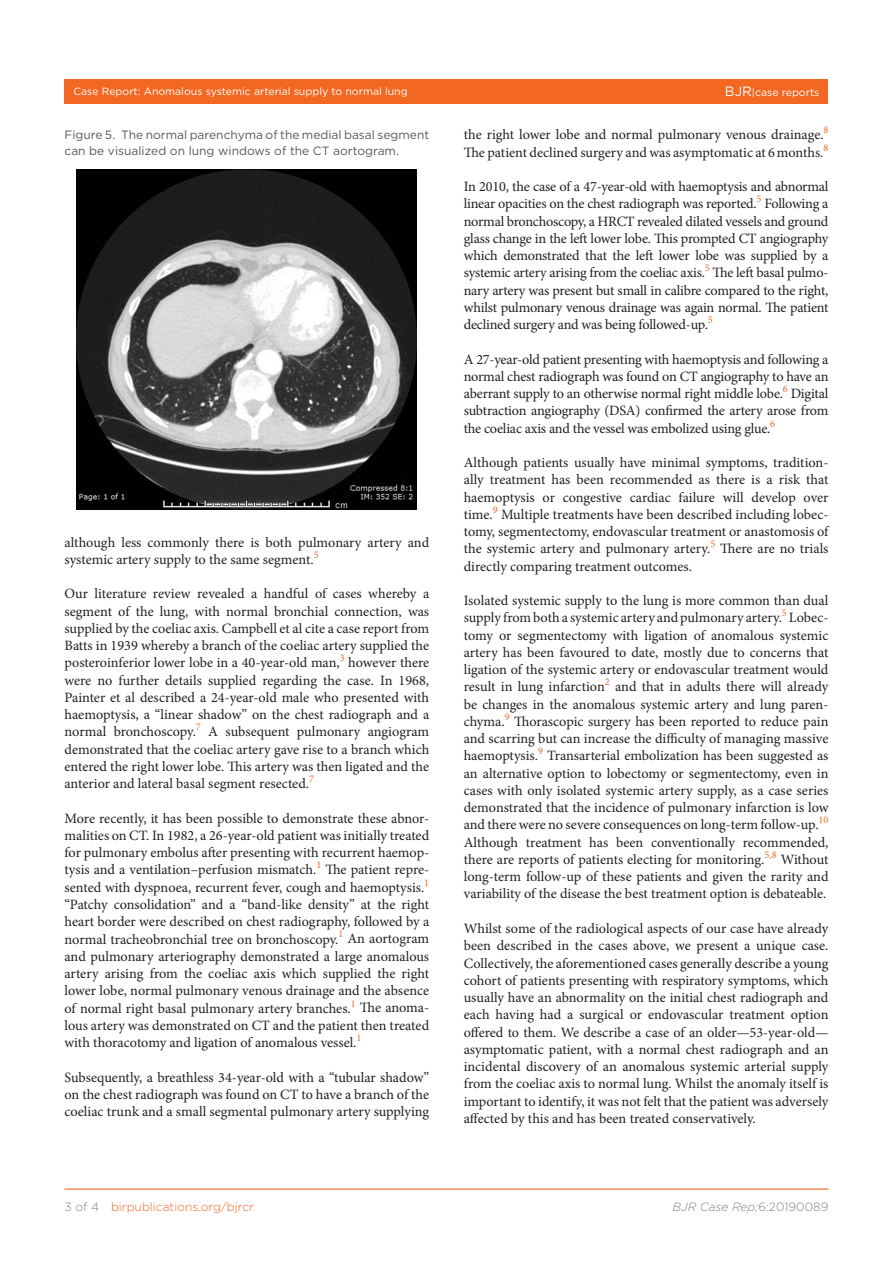
<style>
.page{position:relative;width:893px;height:1263px;background:#fff}
.page>*{position:absolute;margin:0;border:0;box-sizing:border-box;transform-origin:0 0}
.t1{font:14.25px/17.2px "Minion Pro";letter-spacing:-.005em;color:#231f20;text-align:justify}
.t2{font:12px/16.5px "Gotham";color:#57585a}
.t3{font:300 12px "Gotham";color:#f26722}
.t4{font:italic 300 12px "Gotham";color:#808285}
.t5{font:10.5px "Gotham";color:#fff}
.s1{font-size:13.5px}
.s2{color:#808285}
.s3{font-style:normal}
</style>
<div class="page">
<hr style="left:64px;top:1188px;width:764px;height:2px;background:#f26722">
<div style="left:64px;top:79px;width:764px;height:24px;background:#f26722"></div>
<img style="left:77px;top:169px;width:340px;height:340px">
<p class="t5" style="left:73px;top:85px;width:336px">Case Report: Anomalous systemic arterial supply to normal lung</p>
<p class="t5" style="left:725px;top:85px;width:96px"><span class="s1">BJR</span>|case reports</p>
<p class="t2" style="left:64px;top:126px;width:366px">Figure 5. The normal parenchyma of the medial basal segment can be visualized on lung windows of the CT aortogram.</p>
<p class="t1" style="left:64px;top:534px;width:366px">although less commonly there is both pulmonary artery and systemic artery supply to the same segment.<sup>5</sup></p>
<p class="t1" style="left:64px;top:585px;width:366px">Our literature review revealed a handful of cases whereby a segment of the lung, with normal bronchial connection, was supplied by the coeliac axis. Campbell et al cite a case report from Batts in 1939 whereby a branch of the coeliac artery supplied the posteroinferior lower lobe in a 40-year-old man,<sup>3</sup> however there were no further details supplied regarding the case. In 1968, Painter et al described a 24-year-old male who presented with haemoptysis, a “linear shadow” on the chest radiograph and a normal bronchoscopy.<sup>7</sup> A subsequent pulmonary angiogram demonstrated that the coeliac artery gave rise to a branch which entered the right lower lobe. This artery was then ligated and the anterior and lateral basal segment resected.<sup>7</sup></p>
<p class="t1" style="left:64px;top:810px;width:366px">More recently, it has been possible to demonstrate these abnor&shy;malities on CT. In 1982, a 26-year-old patient was initially treated for pulmonary embolus after presenting with recurrent haemop&shy;tysis and a ventilation–perfusion mismatch.<sup>1</sup> The patient repre&shy;sented with dyspnoea, recurrent fever, cough and haemoptysis.<sup>1 </sup>“Patchy consolidation” and a “band-like density” at the right heart border were described on chest radiography, followed by a normal tracheobronchial tree on bronchoscopy.<sup>1</sup> An aortogram and pulmonary arteriography demonstrated a large anomalous artery arising from the coeliac axis which supplied the right lower lobe, normal pulmonary venous drainage and the absence of normal right basal pulmonary artery branches.<sup>1</sup> The anoma&shy;lous artery was demonstrated on CT and the patient then treated with thoracotomy and ligation of anomalous vessel.<sup>1</sup></p>
<p class="t1" style="left:64px;top:1068px;width:366px">Subsequently, a breathless 34-year-old with a “tubular shadow” on the chest radiograph was found on CT to have a branch of the coeliac trunk and a small segmental pulmonary artery supplying</p>
<p class="t1" style="left:464px;top:126px;width:366px">the right lower lobe and normal pulmonary venous drainage.<sup>8<br></sup>The patient declined surgery and was asymptomatic at 6months.<sup>8</sup></p>
<p class="t1" style="left:464px;top:178px;width:366px">In 2010, the case of a 47-year-old with haemoptysis and abnormal linear opacities on the chest radiograph was reported.<sup>5</sup> Following a normal bronchoscopy, a HRCT revealed dilated vessels and ground glass change in the left lower lobe. This prompted CT angiography which demonstrated that the left lower lobe was supplied by a systemic artery arising from the coeliac axis.<sup>5</sup> The left basal pulmo&shy;nary artery was present but small in calibre compared to the right, whilst pulmonary venous drainage was again normal. The patient declined surgery and was being followed-up.<sup>5</sup></p>
<p class="t1" style="left:464px;top:351px;width:366px">A 27-year-old patient presenting with haemoptysis and following a normal chest radiograph was found on CT angiography to have an aberrant supply to an otherwise normal right middle lobe.<sup>6</sup> Digital subtraction angiography (DSA) confirmed the artery arose from the coeliac axis and the vessel was embolized using glue.<sup>6</sup></p>
<p class="t1" style="left:464px;top:454px;width:366px">Although patients usually have minimal symptoms, tradition&shy;ally treatment has been recommended as there is a risk that haemoptysis or congestive cardiac failure will develop over time.<sup>9</sup> Multiple treatments have been described including lobec&shy;tomy, segmentectomy, endovascular treatment or anastomosis of the systemic artery and pulmonary artery.<sup>5</sup> There are no trials directly comparing treatment outcomes.</p>
<p class="t1" style="left:464px;top:592px;width:366px">Isolated systemic supply to the lung is more common than dual supply from both a systemic artery and pulmonary artery.<sup>5</sup> Lobec&shy;tomy or segmentectomy with ligation of anomalous systemic artery has been favoured to date, mostly due to concerns that ligation of the systemic artery or endovascular treatment would result in lung infarction<sup>2</sup> and that in adults there will already be changes in the anomalous systemic artery and lung paren&shy;chyma.<sup>9</sup> Thorascopic surgery has been reported to reduce pain and scarring but can increase the difficulty of managing massive haemoptysis.<sup>9</sup> Transarterial embolization has been suggested as an alternative option to lobectomy or segmentectomy, even in cases with only isolated systemic artery supply, as a case series demonstrated that the incidence of pulmonary infarction is low and there were no severe consequences on long-term follow-up.<sup>10<br></sup>Although treatment has been conventionally recommended, there are reports of patients electing for monitoring.<sup>5,8</sup> Without long-term follow-up of these patients and given the rarity and variability of the disease the best treatment option is debateable.</p>
<p class="t1" style="left:464px;top:920px;width:366px">Whilst some of the radiological aspects of our case have already been described in the cases above, we present a unique case.<br>Collectively, the aforementioned cases generally describe a young cohort of patients presenting with respiratory symptoms, which usually have an abnormality on the initial chest radiograph and each having had a surgical or endovascular treatment option offered to them. We describe a case of an older—53-year-old— asymptomatic patient, with a normal chest radiograph and an incidental discovery of an anomalous systemic arterial supply from the coeliac axis to normal lung. Whilst the anomaly itself is important to identify, it was not felt that the patient was adversely affected by this and has been treated conservatively.</p>
<p class="t3" style="left:64px;top:1199px;width:191px"><span class="s2">3 of 4</span> birpublications.org/bjrcr</p>
<p class="t4" style="left:672px;top:1199px;width:157px">BJR Case Rep;<span class="s3">6:20190089</span></p>
</div>
